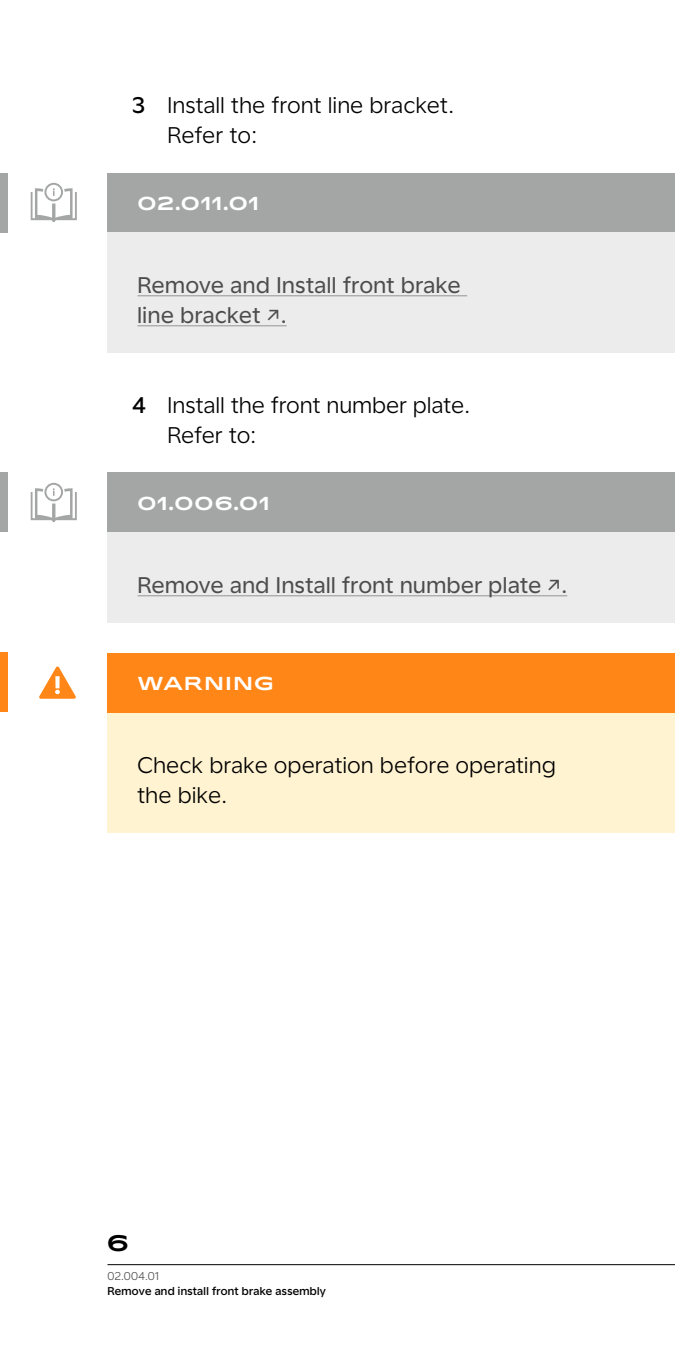
<style>
.page{position:relative;width:675px;height:1350px;background:#fff}
.page>*{position:absolute;margin:0;border:0;box-sizing:border-box;transform-origin:0 0}
.Box_copy{font:22.5px/30px "Universal Sans Display 300";letter-spacing:.025em;color:#000}
.Box_copy-2{font:22.5px/30px "Universal Sans Display 400";letter-spacing:.03em;color:#4d4d4d}
.t1{font:500 22.5px "Stark Sans";color:#000}
.Box_name{font:500 18.75px "Stark Sans";letter-spacing:.06em;color:#fff}
.t2{font:11.25px "Universal Sans Display 500";letter-spacing:.03em;color:#000}
.t3{font:11.25px "Universal Sans Display 300";letter-spacing:.03em;color:#4d4d4d}
.s1{font-family:"Universal Sans Display 500"}
</style>
<div class="page">
<hr style="left:108px;top:1265px;width:567px;height:1px;background:#000">
<div style="left:108px;top:173px;width:567px;height:59px;background:#a4a5a5"></div>
<div style="left:108px;top:232px;width:567px;height:121px;background:#ececec"></div>
<hr style="left:138px;top:295px;width:329px;height:1px;background:#a6a6a6">
<hr style="left:138px;top:325px;width:149px;height:1px;background:#a6a6a6">
<div style="left:108px;top:472px;width:567px;height:60px;background:#a4a5a5"></div>
<div style="left:108px;top:532px;width:567px;height:91px;background:#ececec"></div>
<hr style="left:138px;top:595px;width:429px;height:1px;background:#a6a6a6">
<div style="left:108px;top:653px;width:567px;height:60px;background:#ff8617"></div>
<div style="left:108px;top:713px;width:567px;height:120px;background:#fff3d1"></div>
<div style="left:0;top:173px;width:8px;height:59px;background:#a4a5a5"></div>
<svg style="left:31px;top:183px;width:46px;height:39px"></svg>
<div style="left:0;top:472px;width:8px;height:60px;background:#a4a5a5"></div>
<svg style="left:31px;top:483px;width:46px;height:39px"></svg>
<div style="left:0;top:652px;width:8px;height:60px;background:#ff8617"></div>
<svg style="left:39px;top:666px;width:37px;height:33px"></svg>
<p class="Box_copy" style="left:168px;top:90px;width:288px;text-indent:-35px"><span class="s1">3</span> Install the front line bracket.<br>Refer to:</p>
<p class="Box_name" style="left:138px;top:191px;width:123px">02.011.01</p>
<p class="Box_copy-2" style="left:138px;top:270px;width:325px">Remove and Install front brake line bracket ↗.</p>
<p class="Box_copy" style="left:168px;top:390px;width:304px;text-indent:-35px"><span class="s1">4</span> Install the front number plate.<br>Refer to:</p>
<p class="Box_name" style="left:138px;top:491px;width:134px">01.006.01</p>
<p class="Box_copy-2" style="left:138px;top:570px;width:431px">Remove and Install front number plate ↗.</p>
<p class="Box_name" style="left:138px;top:671px;width:138px">WARNING</p>
<p class="Box_copy" style="left:138px;top:750px;width:420px">Check brake operation before operating the bike.</p>
<p class="t1" style="left:108px;top:1228px;width:22px">6</p>
<p class="t3" style="left:108px;top:1270px;width:53px">02.004.01</p>
<p class="t2" style="left:108px;top:1285px;width:220px">Remove and install front brake assembly</p>
</div>
